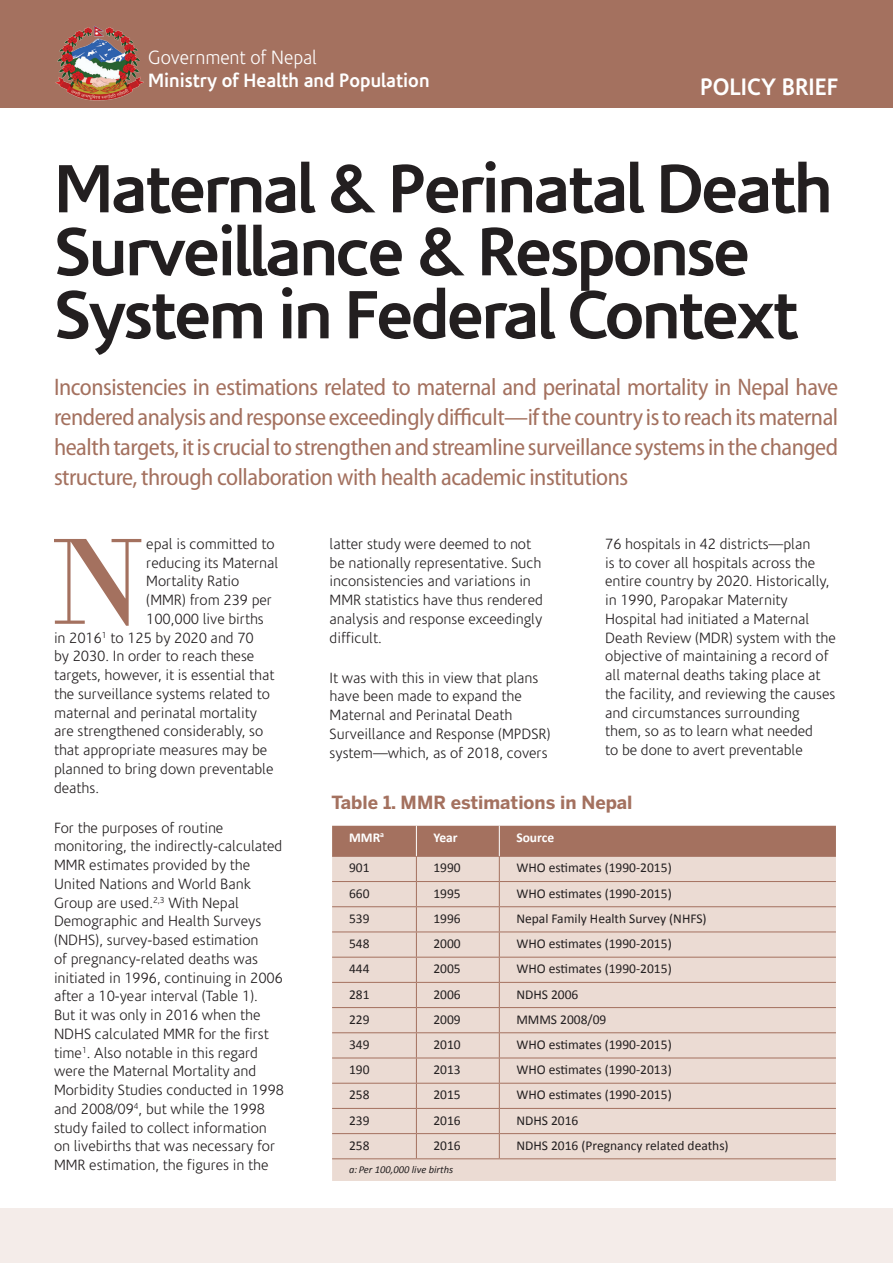
<style>
.page{position:relative;width:893px;height:1263px;background:#fff}
.page>*{position:absolute;margin:0;border:0;box-sizing:border-box;transform-origin:0 0}
.Bodytext-2{font:129.6px "Bodoni";color:#a4715f}
.Strap{font:700 69px/63px "Corisande";letter-spacing:-.04em;color:#231f20}
.Strap-2{font:semi-condensed 24px/30px "Myriad Pro";letter-spacing:-.02em;color:#a4715f;text-align:justify}
.Bodytext-2-2{font:700 24px "Corisande";color:#fff;scale:.95 1}
.Bodytext-2-3{font:700 19.5px "Corisande";color:#fff;scale:.95 1}
.Bodytext-2-4{font:300 19.5px "Corisande";color:#fff;scale:.95 1}
.New_quote{font:700 18px "Benton Sans";color:#a4715f}
.Bodytext-2-5{font:300 15px/18.8px "Corisande";color:#231f20}
.t1{font:13.5px "Calibri";color:#231f20}
.t2{font:700 13.5px "Calibri";color:#fff}
.t3{font:italic 10.5px "Calibri";color:#231f20}
</style>
<div class="page">
<div style="left:0;top:1209px;width:893px;height:54px;background:#f4ece9"></div>
<div style="left:0;top:0;width:893px;height:107px;background:#a4715f"></div>
<img style="left:55px;top:25px;width:89px;height:76px">
<div style="left:332px;top:1159px;width:504px;height:22px;background:#ebdbd3"></div>
<svg style="left:332px;top:826px;width:504px;height:332px;background:#e1cdc3"></svg>
<hr style="left:332px;top:1158px;width:84px;height:1px;background:#a4715f">
<hr style="left:416px;top:1158px;width:83px;height:1px;background:#a4715f">
<hr style="left:499px;top:1158px;width:337px;height:1px;background:#a4715f">
<hr style="left:416px;top:826px;width:1px;height:30px;background:#fff">
<hr style="left:499px;top:826px;width:1px;height:30px;background:#fff">
<p class="Bodytext-2-4" style="left:148px;top:47px;width:179px">Government of Nepal</p>
<p class="Bodytext-2-3" style="left:148px;top:69px;width:298px">Ministry of Health and Population</p>
<p class="Bodytext-2-2" style="left:700px;top:73px;width:147px">POLICY BRIEF</p>
<p class="Strap" style="left:54px;top:158px;width:780px">Maternal &amp; Perinatal Death<br>Surveillance &amp; Response<br>System in Federal Context</p>
<p class="Strap-2" style="left:54px;top:372px;width:786px">Inconsistencies in estimations related to maternal and perinatal mortality in Nepal have rendered analysis and response exceedingly difficult—if the country is to reach its maternal health targets, it is crucial to strengthen and streamline surveillance systems in the changed structure, through collaboration with health academic institutions</p>
<p class="Bodytext-2" style="left:49px;top:505px;width:99px">N</p>
<p class="Bodytext-2-5" style="left:146px;top:535px;width:130px">epal is committed to</p>
<p class="Bodytext-2-5" style="left:146px;top:553px;width:133px">reducing its Maternal</p>
<p class="Bodytext-2-5" style="left:146px;top:572px;width:94px">Mortality Ratio</p>
<p class="Bodytext-2-5" style="left:146px;top:591px;width:127px">(MMR) from 239 per</p>
<p class="Bodytext-2-5" style="left:146px;top:610px;width:119px">100,000 live births</p>
<p class="Bodytext-2-5" style="left:54px;top:628px;width:201px">in 2016<sup>1</sup> to 125 by 2020 and 70</p>
<p class="Bodytext-2-5" style="left:54px;top:647px;width:202px">by 2030. In order to reach these</p>
<p class="Bodytext-2-5" style="left:54px;top:666px;width:222px">targets, however, it is essential that</p>
<p class="Bodytext-2-5" style="left:54px;top:685px;width:218px">the surveillance systems related to</p>
<p class="Bodytext-2-5" style="left:54px;top:703px;width:204px">maternal and perinatal mortality</p>
<p class="Bodytext-2-5" style="left:54px;top:722px;width:211px">are strengthened considerably, so</p>
<p class="Bodytext-2-5" style="left:54px;top:741px;width:215px">that appropriate measures may be</p>
<p class="Bodytext-2-5" style="left:54px;top:760px;width:221px">planned to bring down preventable</p>
<p class="Bodytext-2-5" style="left:54px;top:778px;width:47px">deaths.</p>
<p class="Bodytext-2-5" style="left:54px;top:818px;width:232px">For the purposes of routine monitoring, the indirectly-calculated MMR estimates provided by the United Nations and World Bank Group are used.<sup>2,3</sup> With Nepal Demographic and Health Surveys (NDHS), survey-based estimation<br>of pregnancy-related deaths was initiated in 1996, continuing in 2006 after a 10-year interval (Table 1).<br>But it was only in 2016 when the NDHS calculated MMR for the first time<sup>1</sup>. Also notable in this regard were the Maternal Mortality and Morbidity Studies conducted in 1998 and 2008/09<sup>4</sup>, but while the 1998 study failed to collect information on livebirths that was necessary for MMR estimation, the figures in the</p>
<p class="Bodytext-2-5" style="left:330px;top:535px;width:215px">latter study were deemed to not be nationally representative. Such inconsistencies and variations in<br>MMR statistics have thus rendered analysis and response exceedingly difficult.</p>
<p class="Bodytext-2-5" style="left:330px;top:668px;width:222px">It was with this in view that plans have been made to expand the<br>Maternal and Perinatal Death<br>Surveillance and Response (MPDSR) system—which, as of 2018, covers</p>
<p class="Bodytext-2-5" style="left:605px;top:535px;width:232px">76 hospitals in 42 districts—plan<br>is to cover all hospitals across the entire country by 2020. Historically, in 1990, Paropakar Maternity Hospital had initiated a Maternal Death Review (MDR) system with the objective of maintaining a record of all maternal deaths taking place at the facility, and reviewing the causes and circumstances surrounding them, so as to learn what needed<br>to be done to avert preventable</p>
<p class="New_quote" style="left:331px;top:792px;width:303px">Table 1. MMR estimations in Nepal</p>
<p class="t2" style="left:349px;top:829px;width:37px">MMR<sup>a</sup></p>
<p class="t2" style="left:433px;top:829px;width:26px">Year</p>
<p class="t2" style="left:516px;top:829px;width:39px">Source</p>
<p class="t1" style="left:349px;top:860px;width:22px">901</p>
<p class="t1" style="left:433px;top:860px;width:29px">1990</p>
<p class="t1" style="left:516px;top:860px;width:157px">WHO estimates (1990-2015)</p>
<p class="t1" style="left:349px;top:885px;width:22px">660</p>
<p class="t1" style="left:433px;top:885px;width:29px">1995</p>
<p class="t1" style="left:516px;top:885px;width:157px">WHO estimates (1990-2015)</p>
<p class="t1" style="left:349px;top:910px;width:22px">539</p>
<p class="t1" style="left:433px;top:910px;width:29px">1996</p>
<p class="t1" style="left:516px;top:910px;width:192px">Nepal Family Health Survey (NHFS)</p>
<p class="t1" style="left:349px;top:935px;width:22px">548</p>
<p class="t1" style="left:433px;top:935px;width:29px">2000</p>
<p class="t1" style="left:516px;top:935px;width:157px">WHO estimates (1990-2015)</p>
<p class="t1" style="left:349px;top:960px;width:22px">444</p>
<p class="t1" style="left:433px;top:960px;width:29px">2005</p>
<p class="t1" style="left:516px;top:960px;width:157px">WHO estimates (1990-2015)</p>
<p class="t1" style="left:349px;top:986px;width:22px">281</p>
<p class="t1" style="left:433px;top:986px;width:29px">2006</p>
<p class="t1" style="left:516px;top:986px;width:64px">NDHS 2006</p>
<p class="t1" style="left:349px;top:1011px;width:22px">229</p>
<p class="t1" style="left:433px;top:1011px;width:29px">2009</p>
<p class="t1" style="left:516px;top:1011px;width:92px">MMMS 2008/09</p>
<p class="t1" style="left:349px;top:1036px;width:22px">349</p>
<p class="t1" style="left:433px;top:1036px;width:29px">2010</p>
<p class="t1" style="left:516px;top:1036px;width:157px">WHO estimates (1990-2015)</p>
<p class="t1" style="left:349px;top:1061px;width:22px">190</p>
<p class="t1" style="left:433px;top:1061px;width:29px">2013</p>
<p class="t1" style="left:516px;top:1061px;width:157px">WHO estimates (1990-2013)</p>
<p class="t1" style="left:349px;top:1086px;width:22px">258</p>
<p class="t1" style="left:433px;top:1086px;width:29px">2015</p>
<p class="t1" style="left:516px;top:1086px;width:157px">WHO estimates (1990-2015)</p>
<p class="t1" style="left:349px;top:1112px;width:22px">239</p>
<p class="t1" style="left:433px;top:1112px;width:29px">2016</p>
<p class="t1" style="left:516px;top:1112px;width:64px">NDHS 2016</p>
<p class="t1" style="left:349px;top:1137px;width:22px">258</p>
<p class="t1" style="left:433px;top:1137px;width:29px">2016</p>
<p class="t1" style="left:516px;top:1137px;width:214px">NDHS 2016 (Pregnancy related deaths)</p>
<p class="t3" style="left:349px;top:1162px;width:106px">a: Per 100,000 live births</p>
</div>
